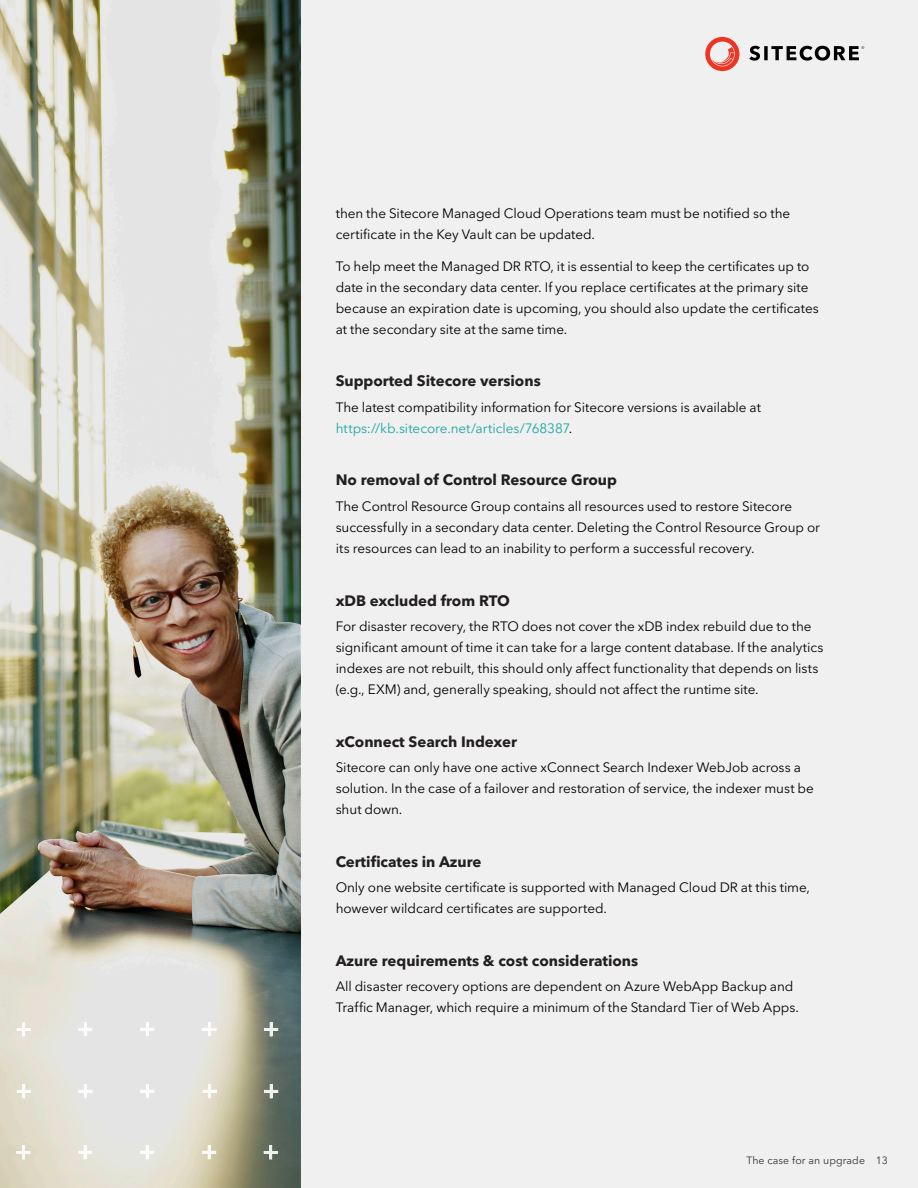
<style>
.page{position:relative;width:918px;height:1188px;background:#f0f0f0}
.page>*{position:absolute;margin:0;border:0;box-sizing:border-box;transform-origin:0 0}
.Paragraph_header{font:700 15px "Avenir Next LT Pro";color:#231f20}
.Body_Text{font:13.5px/21px "Avenir Next LT Pro";letter-spacing:-.005em;color:#000}
.t1{font:10.5px "Avenir Next LT Pro";letter-spacing:.01em;color:#333}
.s1{color:#1ca6a3}
</style>
<div class="page">
<svg style="left:705px;top:37px;width:34px;height:34px"></svg>
<svg style="left:749px;top:46px;width:115px;height:15px"></svg>
<img style="left:0;top:0;width:300px;height:1187px">
<svg style="left:79px;top:1022px;width:13px;height:14px"></svg>
<hr style="left:78px;top:1028px;width:14px;height:3px;background:#fff">
<svg style="left:141px;top:1022px;width:13px;height:14px"></svg>
<hr style="left:140px;top:1028px;width:15px;height:3px;background:#fff">
<svg style="left:203px;top:1022px;width:13px;height:14px"></svg>
<hr style="left:202px;top:1028px;width:15px;height:3px;background:#fff">
<svg style="left:264px;top:1022px;width:14px;height:14px"></svg>
<hr style="left:264px;top:1028px;width:14px;height:3px;background:#fff">
<hr style="left:22px;top:1022px;width:3px;height:14px;background:#fff">
<svg style="left:17px;top:1023px;width:13px;height:13px"></svg>
<hr style="left:17px;top:1028px;width:14px;height:3px;background:#fff">
<svg style="left:79px;top:1084px;width:13px;height:14px"></svg>
<hr style="left:78px;top:1090px;width:15px;height:3px;background:#fff">
<svg style="left:141px;top:1084px;width:13px;height:14px"></svg>
<hr style="left:140px;top:1090px;width:15px;height:3px;background:#fff">
<svg style="left:203px;top:1084px;width:13px;height:14px"></svg>
<hr style="left:202px;top:1090px;width:15px;height:3px;background:#fff">
<hr style="left:270px;top:1084px;width:3px;height:14px;background:#fff">
<svg style="left:264px;top:1085px;width:14px;height:13px"></svg>
<hr style="left:264px;top:1090px;width:14px;height:3px;background:#fff">
<hr style="left:22px;top:1084px;width:3px;height:14px;background:#fff">
<svg style="left:17px;top:1085px;width:14px;height:13px"></svg>
<hr style="left:17px;top:1090px;width:14px;height:3px;background:#fff">
<svg style="left:78px;top:1145px;width:14px;height:14px"></svg>
<hr style="left:78px;top:1151px;width:14px;height:3px;background:#fff">
<svg style="left:140px;top:1145px;width:14px;height:14px"></svg>
<hr style="left:140px;top:1151px;width:14px;height:3px;background:#fff">
<hr style="left:208px;top:1145px;width:3px;height:14px;background:#fff">
<svg style="left:202px;top:1146px;width:14px;height:13px"></svg>
<hr style="left:202px;top:1151px;width:14px;height:3px;background:#fff">
<hr style="left:269px;top:1145px;width:3px;height:15px;background:#fff">
<svg style="left:264px;top:1146px;width:13px;height:13px"></svg>
<hr style="left:264px;top:1151px;width:14px;height:3px;background:#fff">
<hr style="left:22px;top:1145px;width:3px;height:15px;background:#fff">
<hr style="left:16px;top:1151px;width:15px;height:3px;background:#fff">
<svg style="left:17px;top:1146px;width:13px;height:13px"></svg>
<p class="Body_Text" style="left:336px;top:203px;width:456px">then the Sitecore Managed Cloud Operations team must be notified so the certificate in the Key Vault can be updated.</p>
<p class="Body_Text" style="left:336px;top:255px;width:485px">To help meet the Managed DR RTO, it is essential to keep the certificates up to date in the secondary data center. If you replace certificates at the primary site because an expiration date is upcoming, you should also update the certificates at the secondary site at the same time.</p>
<p class="Paragraph_header" style="left:336px;top:372px;width:207px">Supported Sitecore versions</p>
<p class="Body_Text" style="left:336px;top:397px;width:427px">The latest compatibility information for Sitecore versions is available at <span class="s1">https://kb.sitecore.net/articles/768387</span>.</p>
<p class="Paragraph_header" style="left:336px;top:471px;width:283px">No removal of Control Resource Group</p>
<p class="Body_Text" style="left:336px;top:496px;width:486px">The Control Resource Group contains all resources used to restore Sitecore successfully in a secondary data center. Deleting the Control Resource Group or its resources can lead to an inability to perform a successful recovery.</p>
<p class="Paragraph_header" style="left:336px;top:591px;width:176px">xDB excluded from RTO</p>
<p class="Body_Text" style="left:336px;top:616px;width:489px">For disaster recovery, the RTO does not cover the xDB index rebuild due to the significant amount of time it can take for a large content database. If the analytics indexes are not rebuilt, this should only affect functionality that depends on lists (e.g., EXM) and, generally speaking, should not affect the runtime site.</p>
<p class="Paragraph_header" style="left:336px;top:732px;width:183px">xConnect Search Indexer</p>
<p class="Body_Text" style="left:336px;top:757px;width:480px">Sitecore can only have one active xConnect Search Indexer WebJob across a solution. In the case of a failover and restoration of service, the indexer must be shut down.</p>
<p class="Paragraph_header" style="left:336px;top:852px;width:147px">Certificates in Azure</p>
<p class="Body_Text" style="left:336px;top:877px;width:476px">Only one website certificate is supported with Managed Cloud DR at this time, however wildcard certificates are supported.</p>
<p class="Paragraph_header" style="left:336px;top:952px;width:304px">Azure requirements &amp; cost considerations</p>
<p class="Body_Text" style="left:336px;top:976px;width:465px">All disaster recovery options are dependent on Azure WebApp Backup and<br>Traffic Manager, which require a minimum of the Standard Tier of Web Apps.</p>
<p class="t1" style="left:747px;top:1154px;width:143px">The case for an upgrade 13</p>
</div>
